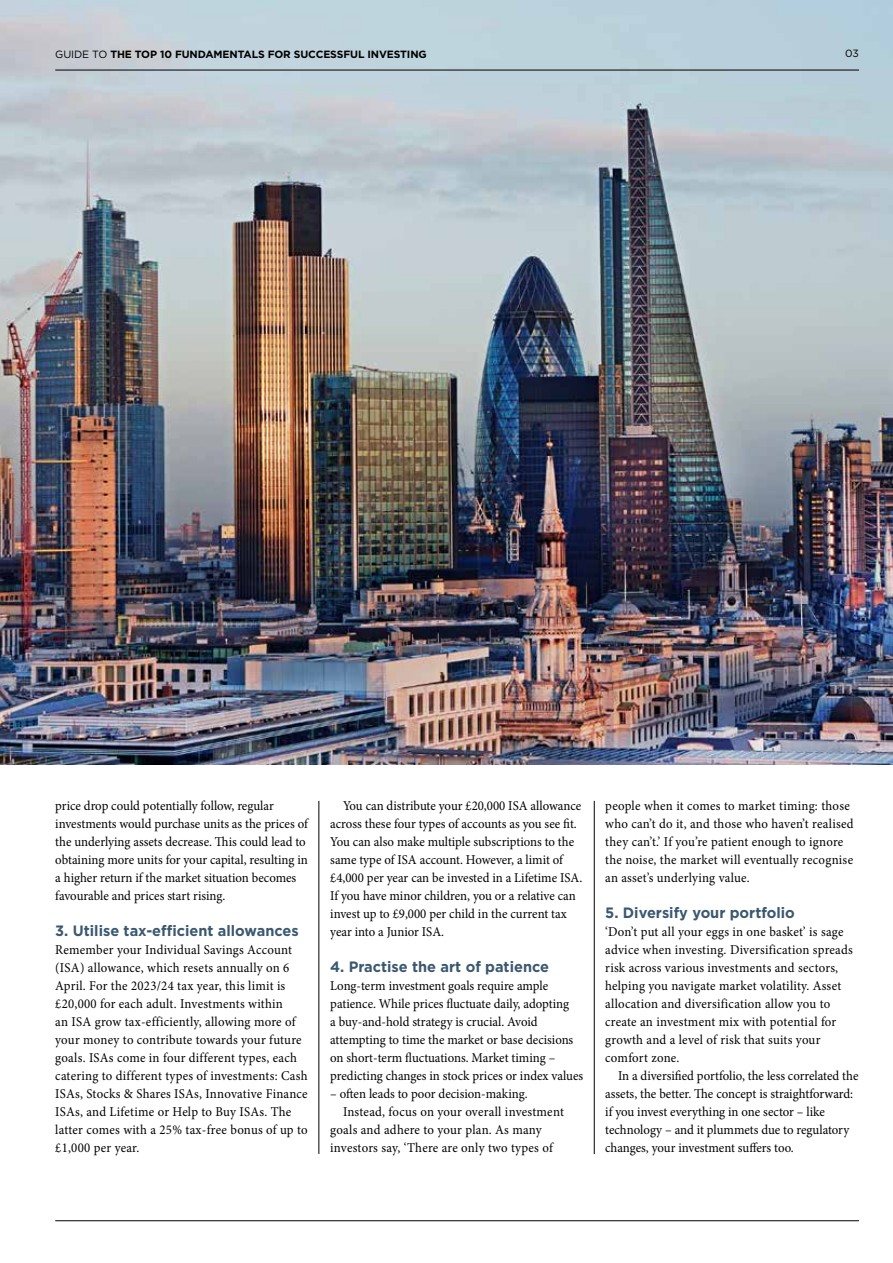
<style>
.page{position:relative;width:893px;height:1263px;background:#fff}
.page>*{position:absolute;margin:0;border:0;box-sizing:border-box;transform-origin:0 0}
.t1{font:700 15px "Gotham HTF";color:#3b5870}
.t2{font:13.5px/18px "Minion Pro";letter-spacing:.005em;color:#000;scale:.95 1}
.t3{font:700 10.5px "Gotham HTF";letter-spacing:-.01em;color:#000}
.t4{font:10.5px "Gotham HTF";color:#000}
.s1{font-weight:400}
</style>
<div class="page">
<img style="left:0;top:0;width:893px;height:764px">
<hr style="left:319px;top:801px;width:1px;height:353px;background:#000">
<hr style="left:594px;top:801px;width:1px;height:353px;background:#000">
<hr style="left:55px;top:1220px;width:804px;height:1px;background:#000">
<hr style="left:55px;top:70px;width:804px;height:1px;background:#000">
<p class="t3" style="left:55px;top:48px;width:373px"><span class="s1">GUIDE TO</span> THE TOP 10 FUNDAMENTALS FOR SUCCESSFUL INVESTING</p>
<p class="t4" style="left:845px;top:48px;width:15px">03</p>
<p class="t2" style="left:55px;top:797px;width:267px">price drop could potentially follow, regular investments would purchase units as the prices of the underlying assets decrease. This could lead to obtaining more units for your capital, resulting in a higher return if the market situation becomes favourable and prices start rising.</p>
<p class="t1" style="left:55px;top:922px;width:245px">3. Utilise tax-efficient allowances</p>
<p class="t2" style="left:55px;top:941px;width:267px">Remember your Individual Savings Account (ISA) allowance, which resets annually on 6<br>April. For the 2023/24 tax year, this limit is £20,000 for each adult. Investments within<br>an ISA grow tax-efficiently, allowing more of your money to contribute towards your future goals. ISAs come in four different types, each catering to different types of investments: Cash ISAs, Stocks &amp; Shares ISAs, Innovative Finance ISAs, and Lifetime or Help to Buy ISAs. The latter comes with a 25% tax-free bonus of up to £1,000 per year.</p>
<p class="t2" style="left:330px;top:797px;width:267px;text-indent:13px">You can distribute your £20,000 ISA allowance across these four types of accounts as you see fit.<br>You can also make multiple subscriptions to the same type of ISA account. However, a limit of £4,000 per year can be invested in a Lifetime ISA.<br>If you have minor children, you or a relative can invest up to £9,000 per child in the current tax year into a Junior ISA.</p>
<p class="t1" style="left:330px;top:958px;width:220px">4. Practise the art of patience</p>
<p class="t2" style="left:330px;top:977px;width:268px">Long-term investment goals require ample patience. While prices fluctuate daily, adopting<br>a buy-and-hold strategy is crucial. Avoid attempting to time the market or base decisions on short-term fluctuations. Market timing – predicting changes in stock prices or index values</p>
<p class="t2" style="left:330px;top:1085px;width:209px">– often leads to poor decision-making.</p>
<p class="t2" style="left:343px;top:1103px;width:234px">Instead, focus on your overall investment</p>
<p class="t2" style="left:330px;top:1121px;width:224px">goals and adhere to your plan. As many</p>
<p class="t2" style="left:330px;top:1139px;width:236px">investors say, ‘There are only two types of</p>
<p class="t2" style="left:605px;top:797px;width:263px">people when it comes to market timing: those who can’t do it, and those who haven’t realised they can’t.’ If you’re patient enough to ignore the noise, the market will eventually recognise an asset’s underlying value.</p>
<p class="t1" style="left:605px;top:904px;width:191px">5. Diversify your portfolio</p>
<p class="t2" style="left:605px;top:923px;width:262px">‘Don’t put all your eggs in one basket’ is sage advice when investing. Diversification spreads risk across various investments and sectors, helping you navigate market volatility. Asset allocation and diversification allow you to create an investment mix with potential for growth and a level of risk that suits your comfort zone.</p>
<p class="t2" style="left:605px;top:1067px;width:268px;text-indent:13px">In a diversified portfolio, the less correlated the assets, the better. The concept is straightforward: if you invest everything in one sector – like technology – and it plummets due to regulatory changes, your investment suffers too.</p>
</div>
